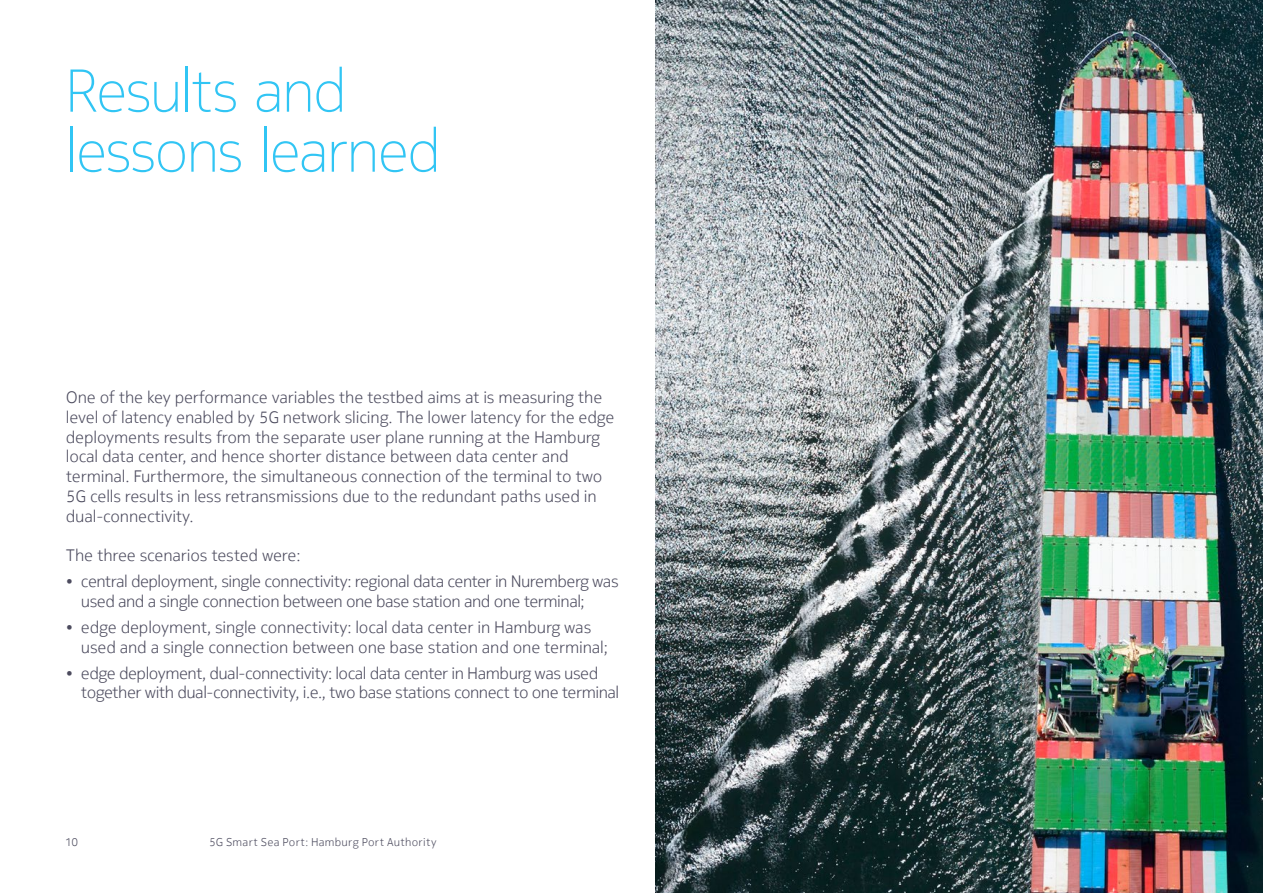
<style>
.page{position:relative;width:1263px;height:893px;background:#fff}
.page>*{position:absolute;margin:0;border:0;box-sizing:border-box;transform-origin:0 0}
.t1{font:200 60px/60px "Nokia Pure Headline";letter-spacing:-.005em;color:#31c5f4}
.t2{font:300 16.5px/19.8px "Nokia Pure Text";letter-spacing:-.01em;color:#4c4b5e}
.t3{font:300 16.5px/19.8px "Nokia Pure Text";letter-spacing:-.03em;color:#4c4b5e}
.t4{font:300 11.25px "Nokia Pure Text";letter-spacing:.025em;color:#4c4b5e}
</style>
<div class="page">
<img style="left:655px;top:0;width:608px;height:893px">
<h1 class="t1" style="left:66px;top:60px;width:376px">Results and lessons learned</h1>
<p class="t2" style="left:66px;top:387px;width:550px">One of the key performance variables the testbed aims at is measuring the level of latency enabled by 5G network slicing. The lower latency for the edge deployments results from the separate user plane running at the Hamburg local data center, and hence shorter distance between data center and terminal. Furthermore, the simultaneous connection of the terminal to two 5G cells results in less retransmissions due to the redundant paths used in dual-connectivity.</p>
<p class="t2" style="left:66px;top:546px;width:236px">The three scenarios tested were:</p>
<p class="t3" style="left:81px;top:571px;width:539px;text-indent:-15px">• central deployment, single connectivity: regional data center in Nuremberg was used and a single connection between one base station and one terminal;</p>
<p class="t2" style="left:81px;top:617px;width:528px;text-indent:-15px">• edge deployment, single connectivity: local data center in Hamburg was used and a single connection between one base station and one terminal;</p>
<p class="t3" style="left:81px;top:663px;width:540px;text-indent:-15px">• edge deployment, dual-connectivity: local data center in Hamburg was used together with dual-connectivity, i.e., two base stations connect to one terminal</p>
<p class="t4" style="left:65px;top:834px;width:15px">10</p>
<p class="t4" style="left:209px;top:834px;width:229px">5G Smart Sea Port: Hamburg Port Authority</p>
</div>
